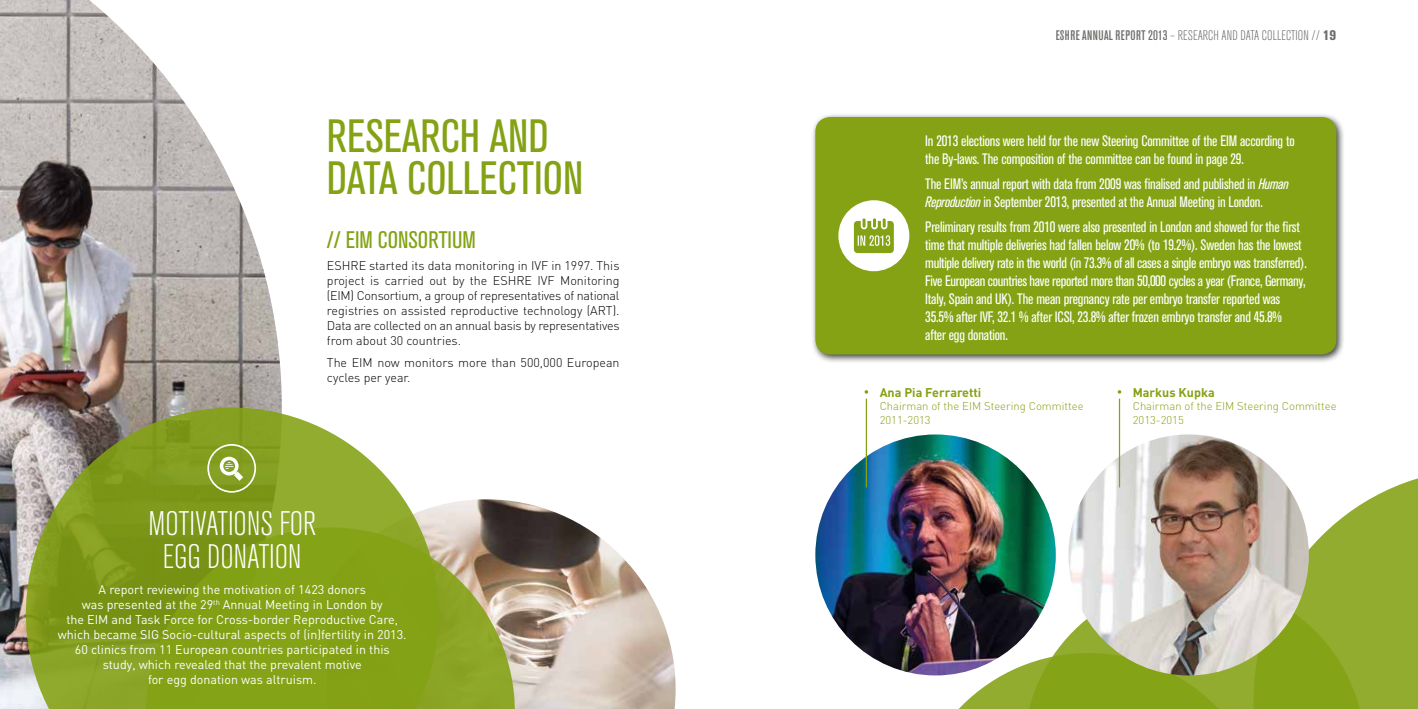
<style>
.page{position:relative;width:1418px;height:709px;background:#fff}
.page>*{position:absolute;margin:0;border:0;box-sizing:border-box;transform-origin:0 0}
.t1{font:condensed 46.25px/42.5px "Akzidenz Grotesk BQ";color:#84a214}
.t2{font:300 condensed 33.75px/33.8px "Akzidenz Grotesk BQ";color:#fff;text-align:center}
.t3{font:condensed 23.75px "Akzidenz Grotesk BQ";color:#84a214}
.t4{font:condensed 15px/18px "Akzidenz Grotesk BQ";letter-spacing:-.01em;color:#fff}
.t5{font:300 condensed 13.75px "Akzidenz Grotesk BE";color:#565553}
.t6{font:12.5px/15px "DIN";color:#fff;text-align:center}
.t7{font:300 12.5px/15px "DIN";color:#000;text-align:justify}
.t8{font:700 12.5px "DIN";color:#84a214}
.t9{font:300 11.25px/13.5px "DIN";color:#84a214}
.s1{font-weight:500}
.s2{font-weight:800}
.s3{font-family:"Akzidenz Grotesk BE";font-style:italic}
</style>
<div class="page">
<img style="left:438px;top:499px;width:237px;height:210px">
<img style="left:0;top:0;width:282px;height:709px">
<div style="left:811px;top:113px;width:534px;height:251px;background:#000;opacity:.75"></div>
<div style="left:815px;top:117px;width:521px;height:237px;background:#84a214;border-radius:15px"></div>
<div style="left:839px;top:201px;width:69px;height:69px;background:#fff;border-radius:50%"></div>
<div style="left:838px;top:200px;width:71px;height:71px;border:2px solid #fff;border-radius:50%"></div>
<svg style="left:854px;top:218px;width:39px;height:35px"></svg>
<svg style="left:26px;top:407px;width:412px;height:302px;background:#98aa4d"></svg>
<svg style="left:146px;top:527px;width:369px;height:182px;background:#879f22"></svg>
<div style="left:207px;top:444px;width:49px;height:48px;border:2px solid #fff;border-radius:50%"></div>
<svg style="left:220px;top:456px;width:23px;height:25px"></svg>
<svg style="left:909px;top:469px;width:508px;height:240px"></svg>
<img style="left:815px;top:434px;width:240px;height:241px;border-radius:120px">
<img style="left:1068px;top:434px;width:240px;height:241px;border-radius:120px">
<svg style="left:864px;top:390px;width:4px;height:4px"></svg>
<hr style="left:865px;top:398px;width:2px;height:89px;background:#84a214">
<svg style="left:1117px;top:390px;width:4px;height:4px"></svg>
<hr style="left:1118px;top:398px;width:2px;height:89px;background:#84a214">
<h1 class="t1" style="left:327px;top:115px;width:258px">RESEARCH AND<br>DATA COLLECTION</h1>
<h3 class="t3" style="left:327px;top:226px;width:150px">// EIM CONSORTIUM</h3>
<p class="t7" style="left:327px;top:257px;width:294px">ESHRE started its data monitoring in IVF in 1997. This project is carried out by the ESHRE IVF Monitoring (EIM) Consortium, a group of representatives of national registries on assisted reproductive technology (ART).<br>Data are collected on an annual basis by representatives from about 30 countries.</p>
<p class="t7" style="left:327px;top:354px;width:294px">The EIM now monitors more than 500,000 European cycles per year.</p>
<h2 class="t2" style="left:149px;top:507px;width:169px">MOTIVATIONS FOR<br>EGG DONATION</h2>
<p class="t6" style="left:58px;top:582px;width:350px">A report reviewing the motivation of 1423 donors<br>was presented at the 29<sup>th</sup> Annual Meeting in London by<br>the EIM and Task Force for Cross-border Reproductive Care, which became SIG Socio-cultural aspects of (in)fertility in 2013.<br>60 clinics from 11 European countries participated in this study, which revealed that the prevalent motive<br>for egg donation was altruism.</p>
<p class="t5" style="left:1055px;top:28px;width:282px"><span class="s1">ESHRE ANNUAL REPORT 2013</span> – RESEARCH AND DATA COLLECTION // <span class="s2">19</span></p>
<p class="t4" style="left:925px;top:132px;width:371px">In 2013 elections were held for the new Steering Committee of the EIM according to the By-laws. The composition of the committee can be found in page 29.</p>
<p class="t4" style="left:925px;top:175px;width:365px">The EIM’s annual report with data from 2009 was finalised and published in <span class="s3">Human<br>Reproduction</span> in September 2013, presented at the Annual Meeting in London.</p>
<p class="t4" style="left:925px;top:218px;width:383px">Preliminary results from 2010 were also presented in London and showed for the first time that multiple deliveries had fallen below 20% (to 19.2%). Sweden has the lowest multiple delivery rate in the world (in 73.3% of all cases a single embryo was transferred).<br>Five European countries have reported more than 50,000 cycles a year (France, Germany, Italy, Spain and UK). The mean pregnancy rate per embryo transfer reported was 35.5% after IVF, 32.1 % after ICSI, 23.8% after frozen embryo transfer and 45.8%<br>after egg donation.</p>
<p class="t8" style="left:879px;top:383px;width:103px">Ana Pia Ferraretti</p>
<p class="t9" style="left:879px;top:399px;width:205px">Chairman of the EIM Steering Committee<br>2011-2013</p>
<p class="t8" style="left:1132px;top:383px;width:83px">Markus Kupka</p>
<p class="t9" style="left:1132px;top:399px;width:205px">Chairman of the EIM Steering Committee<br>2013-2015</p>
</div>
